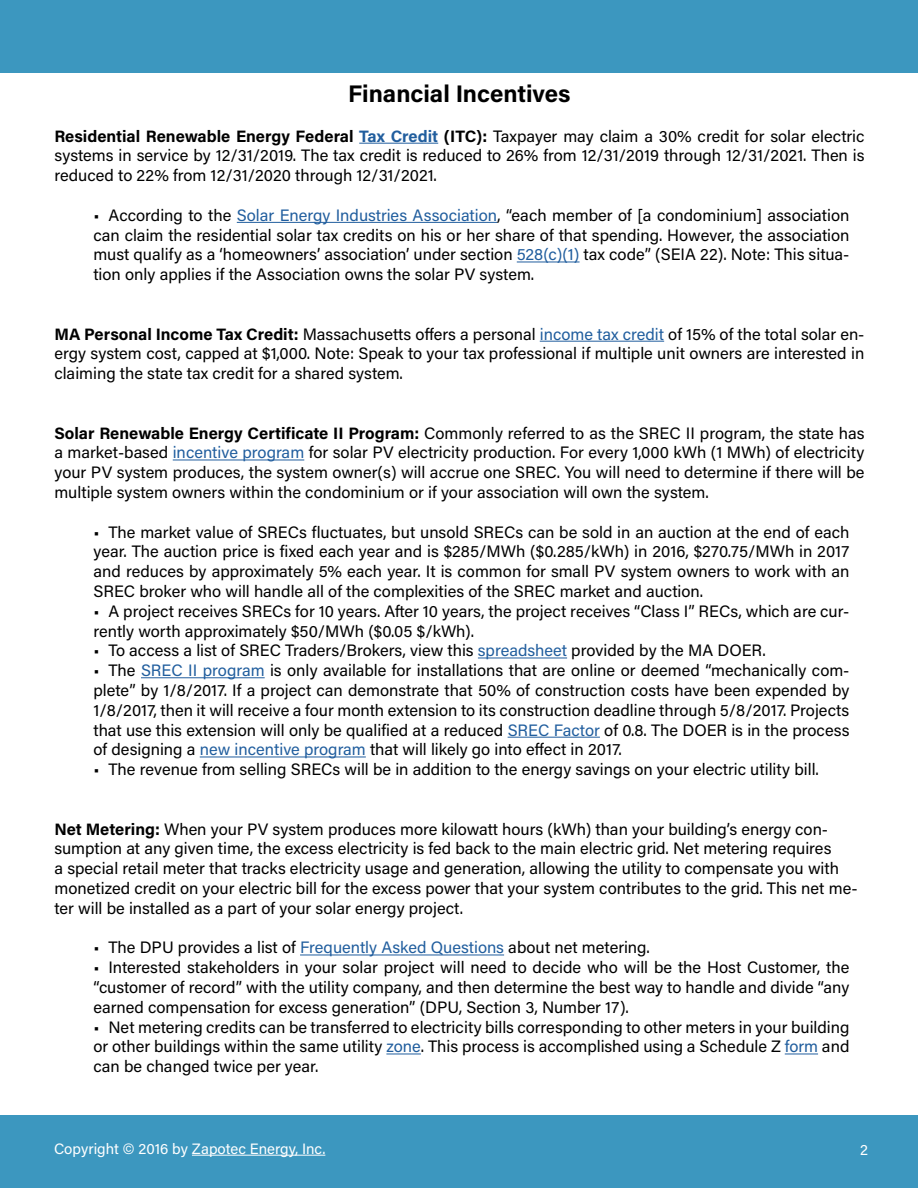
<style>
.page{position:relative;width:918px;height:1188px;background:#fff}
.page>*{position:absolute;margin:0;border:0;box-sizing:border-box;transform-origin:0 0}
.t1{font:700 24px "Acumin Pro";color:#000}
.t2{font:16.5px/19.8px "Acumin Pro";color:#000;text-align:justify}
.t3{font:15px "Acumin Pro";color:#fff}
.s1{font-weight:700}
.s2{font-weight:700;color:#215e9e}
.s3{color:#215e9e}
</style>
<div class="page">
<div style="left:0;top:0;width:918px;height:73px;background:#3c97bf"></div>
<div style="left:0;top:1115px;width:918px;height:73px;background:#3c97bf"></div>
<hr style="left:359px;top:143px;width:79px;height:1px;background:#215e9e">
<hr style="left:237px;top:222px;width:260px;height:1px;background:#215e9e">
<hr style="left:517px;top:262px;width:63px;height:1px;background:#215e9e">
<hr style="left:540px;top:341px;width:124px;height:1px;background:#215e9e">
<hr style="left:173px;top:460px;width:131px;height:1px;background:#215e9e">
<hr style="left:478px;top:658px;width:89px;height:1px;background:#215e9e">
<hr style="left:141px;top:677px;width:124px;height:1px;background:#215e9e">
<hr style="left:508px;top:737px;width:92px;height:1px;background:#215e9e">
<hr style="left:200px;top:757px;width:166px;height:1px;background:#215e9e">
<hr style="left:300px;top:955px;width:204px;height:1px;background:#215e9e">
<hr style="left:386px;top:1054px;width:35px;height:1px;background:#215e9e">
<hr style="left:785px;top:1054px;width:33px;height:1px;background:#215e9e">
<hr style="left:192px;top:1155px;width:133px;height:1px;background:#fff">
<h1 class="t1" style="left:348px;top:77px;width:224px">Financial Incentives</h1>
<p class="t2" style="left:54px;top:125px;width:812px"><span class="s1">Residential Renewable Energy Federal</span> <span class="s2">Tax Credit</span> <span class="s1">(ITC):</span> Taxpayer may claim a 30% credit for solar electric systems in service by 12/31/2019. The tax credit is reduced to 26% from 12/31/2019 through 12/31/2021. Then is reduced to 22% from 12/31/2020 through 12/31/2021.</p>
<p class="t2" style="left:93px;top:204px;width:758px">• According to the <span class="s3">Solar Energy Industries Association</span>, “each member of [a condominium] association can claim the residential solar tax credits on his or her share of that spending. However, the association must qualify as a ‘homeowners’ association’ under section <span class="s3">528(c)(1)</span> tax code” (SEIA 22). Note: This situa&shy;tion only applies if the Association owns the solar PV system.</p>
<p class="t2" style="left:54px;top:323px;width:812px"><span class="s1">MA Personal Income Tax Credit:</span> Massachusetts offers a personal <span class="s3">income tax credit</span> of 15% of the total solar en&shy;ergy system cost, capped at $1,000. Note: Speak to your tax professional if multiple unit owners are interested in claiming the state tax credit for a shared system.</p>
<p class="t2" style="left:54px;top:422px;width:812px"><span class="s1">Solar Renewable Energy Certificate II Program:</span> Commonly referred to as the SREC II program, the state has a market-based <span class="s3">incentive program</span> for solar PV electricity production. For every 1,000 kWh (1 MWh) of electricity your PV system produces, the system owner(s) will accrue one SREC. You will need to determine if there will be multiple system owners within the condominium or if your association will own the system.</p>
<p class="t2" style="left:93px;top:521px;width:758px">• The market value of SRECs fluctuates, but unsold SRECs can be sold in an auction at the end of each year. The auction price is fixed each year and is $285/MWh ($0.285/kWh) in 2016, $270.75/MWh in 2017 and reduces by approximately 5% each year. It is common for small PV system owners to work with an SREC broker who will handle all of the complexities of the SREC market and auction.</p>
<p class="t2" style="left:93px;top:600px;width:757px">• A project receives SRECs for 10 years. After 10 years, the project receives “Class I” RECs, which are cur&shy;rently worth approximately $50/MWh ($0.05 $/kWh).</p>
<p class="t2" style="left:93px;top:640px;width:674px">• To access a list of SREC Traders/Brokers, view this <span class="s3">spreadsheet</span> provided by the MA DOER.</p>
<p class="t2" style="left:93px;top:660px;width:758px">• The <span class="s3">SREC II program</span> is only available for installations that are online or deemed “mechanically com&shy;plete” by 1/8/2017. If a project can demonstrate that 50% of construction costs have been expended by 1/8/2017, then it will receive a four month extension to its construction deadline through 5/8/2017. Projects that use this extension will only be qualified at a reduced <span class="s3">SREC Factor</span> of 0.8. The DOER is in the process of designing a <span class="s3">new incentive program</span> that will likely go into effect in 2017.</p>
<p class="t2" style="left:93px;top:759px;width:727px">• The revenue from selling SRECs will be in addition to the energy savings on your electric utility bill.</p>
<p class="t2" style="left:54px;top:818px;width:805px;text-align:left"><span class="s1">Net Metering:</span> When your PV system produces more kilowatt hours (kWh) than your building’s energy con&shy;sumption at any given time, the excess electricity is fed back to the main electric grid. Net metering requires<br>a special retail meter that tracks electricity usage and generation, allowing the utility to compensate you with monetized credit on your electric bill for the excess power that your system contributes to the grid. This net me&shy;ter will be installed as a part of your solar energy project.</p>
<p class="t2" style="left:93px;top:937px;width:558px">• The DPU provides a list of <span class="s3">Frequently Asked Questions</span> about net metering.</p>
<p class="t2" style="left:93px;top:957px;width:757px">• Interested stakeholders in your solar project will need to decide who will be the Host Customer, the “customer of record” with the utility company, and then determine the best way to handle and divide “any earned compensation for excess generation” (DPU, Section 3, Number 17).</p>
<p class="t2" style="left:93px;top:1016px;width:758px">• Net metering credits can be transferred to electricity bills corresponding to other meters in your building or other buildings within the same utility <span class="s3">zone</span>. This process is accomplished using a Schedule Z <span class="s3">form</span> and can be changed twice per year.</p>
<p class="t3" style="left:54px;top:1138px;width:273px">Copyright © 2016 by Zapotec Energy, Inc.</p>
<p class="t3" style="left:860px;top:1139px;width:9px">2</p>
</div>
